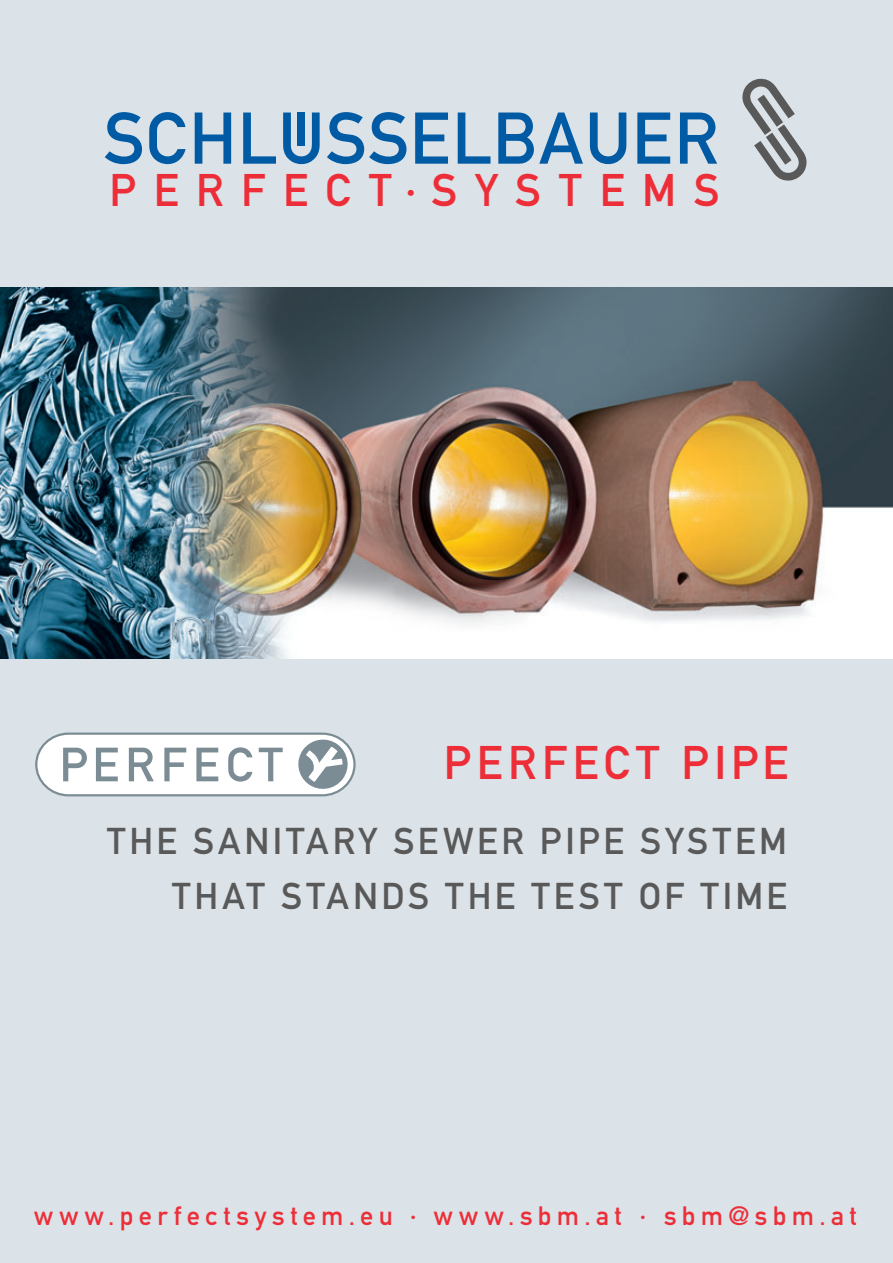
<style>
.page{position:relative;width:893px;height:1263px;background:#dbe3e8}
.page>*{position:absolute;margin:0;border:0;box-sizing:border-box;transform-origin:0 0}
.t1{font:46.5px "DIN Mittelschrift Std";letter-spacing:.12em;color:#ed2e38}
.t2{font:45px "DIN Mittelschrift Std";letter-spacing:.39em;color:#ed2e38}
.t3{font:36.75px/55.2px "DIN Mittelschrift Std";letter-spacing:.1em;color:#595959;text-align:right}
.t4{font:26.25px "DIN Mittelschrift Std";letter-spacing:.205em;color:#ed2e38}
</style>
<div class="page">
<svg style="left:742px;top:78px;width:65px;height:103px"></svg>
<svg style="left:105px;top:112px;width:37px;height:52px"></svg>
<svg style="left:149px;top:112px;width:37px;height:52px"></svg>
<svg style="left:195px;top:113px;width:36px;height:51px"></svg>
<svg style="left:243px;top:113px;width:33px;height:51px"></svg>
<svg style="left:283px;top:113px;width:37px;height:51px"></svg>
<svg style="left:327px;top:112px;width:79px;height:52px"></svg>
<svg style="left:415px;top:113px;width:33px;height:51px"></svg>
<svg style="left:458px;top:113px;width:32px;height:51px"></svg>
<svg style="left:498px;top:113px;width:85px;height:51px"></svg>
<svg style="left:590px;top:113px;width:36px;height:51px"></svg>
<svg style="left:637px;top:113px;width:33px;height:51px"></svg>
<svg style="left:680px;top:113px;width:37px;height:51px"></svg>
<div style="left:298px;top:112px;width:7px;height:34px;background:#015aa4"></div>
<svg style="left:35px;top:732px;width:321px;height:64px;background:#dadfe1"></svg>
<img style="left:0;top:288px;width:893px;height:370px">
<p class="t2" style="left:110px;top:164px;width:612px">PERFECT·SYSTEMS</p>
<p class="t1" style="left:444px;top:736px;width:346px">PERFECT PIPE</p>
<p class="t3" style="left:107px;top:814px;width:681px">THE SANITARY SEWER PIPE SYSTEM<br>THAT STANDS THE TEST OF TIME</p>
<p class="t4" style="left:34px;top:1201px;width:824px">www.perfectsystem.eu · www.sbm.at · sbm@sbm.at</p>
</div>
